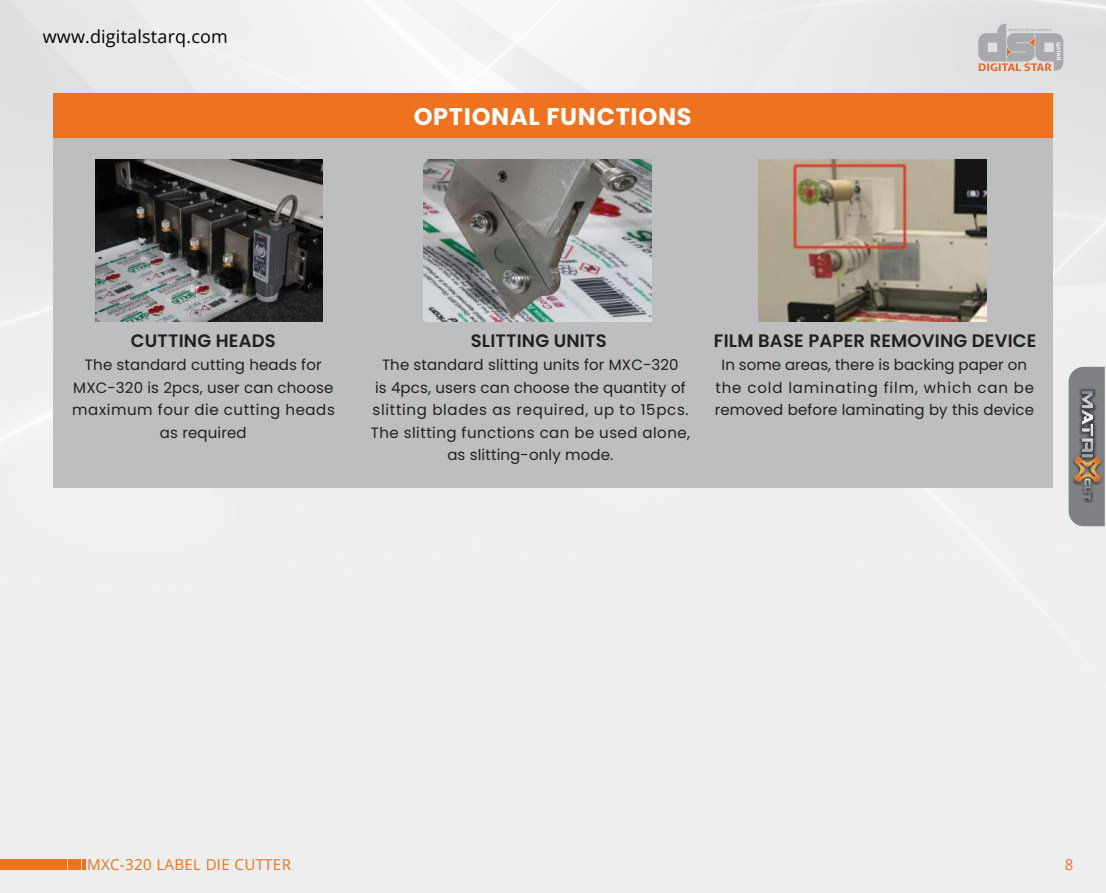
<style>
.page{position:relative;width:1106px;height:893px;background:#fff}
.page>*{position:absolute;margin:0;border:0;box-sizing:border-box;transform-origin:0 0}
.t1{font:700 24px "Poppins";letter-spacing:.03em;color:#fff}
.t2{font:600 18px "Poppins";letter-spacing:.01em;color:#231f20}
.t3{font:18px "Open Sans";letter-spacing:.01em;color:#000}
.t4{font:15px/22.5px "Poppins";letter-spacing:.01em;color:#231f20;text-align:center}
.t5{font:15px "Open Sans";letter-spacing:.025em;color:#ef7220}
</style>
<div class="page">
<img style="left:0;top:0;width:1106px;height:893px">
<svg style="left:978px;top:23px;width:85px;height:48px"></svg>
<div style="left:0;top:860px;width:66px;height:10px;background:#ef7220"></div>
<div style="left:68px;top:860px;width:12px;height:10px;background:#ef7220"></div>
<svg style="left:83px;top:860px;width:3px;height:10px"></svg>
<svg style="left:1068px;top:367px;width:36px;height:159px"></svg>
<img style="left:1067px;top:381px;width:39px;height:125px">
<div style="left:53px;top:93px;width:999px;height:395px;background:#bcbec0"></div>
<img style="left:95px;top:160px;width:227px;height:162px">
<img style="left:424px;top:160px;width:227px;height:162px">
<img style="left:759px;top:160px;width:227px;height:162px">
<div style="left:53px;top:93px;width:999px;height:45px;background:#ef7220"></div>
<p class="t3" style="left:43px;top:24px;width:187px">www.digitalstarq.com</p>
<h1 class="t1" style="left:413px;top:103px;width:279px">OPTIONAL FUNCTIONS</h1>
<p class="t2" style="left:131px;top:330px;width:146px">CUTTING HEADS</p>
<p class="t4" style="left:72px;top:354px;width:264px">The standard cutting heads for<br>MXC-320 is 2pcs, user can choose maximum four die cutting heads as required</p>
<p class="t2" style="left:471px;top:330px;width:137px">SLITTING UNITS</p>
<p class="t4" style="left:371px;top:354px;width:321px">The standard slitting units for MXC-320<br>is 4pcs, users can choose the quantity of slitting blades as required, up to 15pcs.<br>The slitting functions can be used alone, as slitting-only mode.</p>
<p class="t2" style="left:714px;top:330px;width:324px">FILM BASE PAPER REMOVING DEVICE</p>
<p class="t4" style="left:714px;top:354px;width:321px">In some areas, there is backing paper on the cold laminating film, which can be removed before laminating by this device</p>
<p class="t5" style="left:87px;top:854px;width:205px">MXC-320 LABEL DIE CUTTER</p>
<p class="t5" style="left:1064px;top:854px;width:10px">8</p>
</div>
